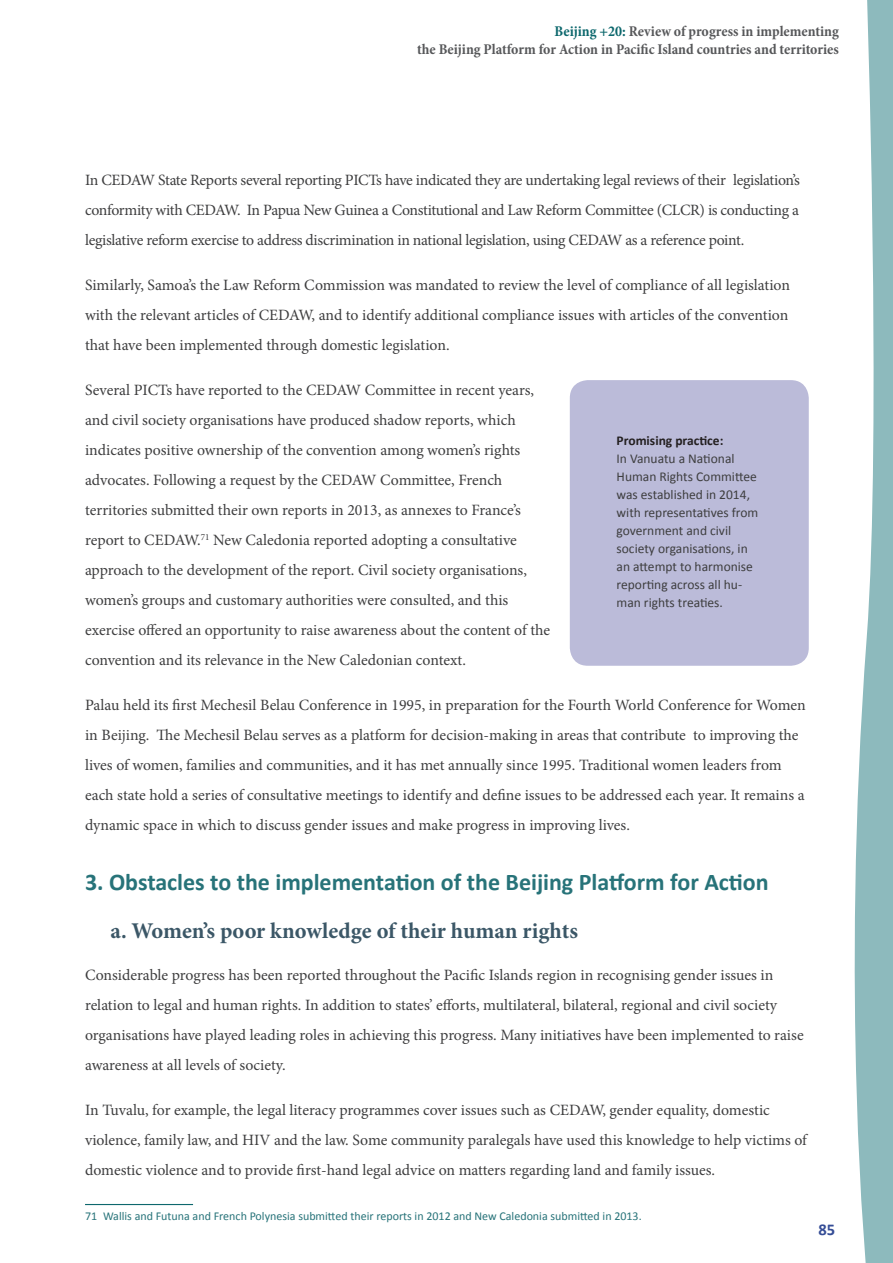
<style>
.page{position:relative;width:893px;height:1263px;background:#fff}
.page>*{position:absolute;margin:0;border:0;box-sizing:border-box;transform-origin:0 0}
.t1{font:700 24px "Calibri";color:#277379}
.t2{font:700 22.5px "Minion Pro";color:#3b5767}
.t3{font:700 16.5px "Calibri";color:#354d96}
.t4{font:15.75px/30px "Minion Pro";letter-spacing:-.005em;color:#3e3e3f}
.t5{font:700 condensed 15px/18px "Minion Pro";letter-spacing:-.005em;color:#57585a;text-align:right}
.t6{font:13.5px/18px "Calibri";color:#3e3e3f}
.t7{font:700 13.5px "Calibri";color:#231f20}
.t8{font:12px "Calibri";color:#277379}
.s1{color:#0d686d}
</style>
<div class="page">
<svg style="left:854px;top:0;width:39px;height:1263px;fill:#8dbabd"></svg>
<hr style="left:85px;top:1204px;width:108px;height:1px;background:#0d686d">
<div style="left:570px;top:380px;width:239px;height:286px;background:#bbbbd9;border-radius:18px"></div>
<p class="t5" style="left:417px;top:22px;width:423px"><span class="s1">Beijing +20:</span> Review of progress in implementing<br>the Beijing Platform for Action in Pacific Island countries and territories</p>
<p class="t4" style="left:85px;top:165px;width:716px;text-align:justify">In CEDAW State Reports several reporting PICTs have indicated they are undertaking legal reviews of their legislation’s conformity with CEDAW. In Papua New Guinea a Constitutional and Law Reform Committee (CLCR) is conducting a legislative reform exercise to address discrimination in national legislation, using CEDAW as a reference point.</p>
<p class="t4" style="left:85px;top:270px;width:706px;text-align:justify">Similarly, Samoa’s the Law Reform Commission was mandated to review the level of compliance of all legislation with the relevant articles of CEDAW, and to identify additional compliance issues with articles of the convention that have been implemented through domestic legislation.</p>
<p class="t4" style="left:85px;top:375px;width:467px">Several PICTs have reported to the CEDAW Committee in recent years, and civil society organisations have produced shadow reports, which indicates positive ownership of the convention among women’s rights advocates. Following a request by the CEDAW Committee, French territories submitted their own reports in 2013, as annexes to France’s report to CEDAW.<sup>71</sup> New Caledonia reported adopting a consultative approach to the development of the report. Civil society organisations, women’s groups and customary authorities were consulted, and this exercise offered an opportunity to raise awareness about the content of the convention and its relevance in the New Caledonian context.</p>
<p class="t4" style="left:85px;top:690px;width:722px">Palau held its first Mechesil Belau Conference in 1995, in preparation for the Fourth World Conference for Women in Beijing. The Mechesil Belau serves as a platform for decision-making in areas that contribute to improving the lives of women, families and communities, and it has met annually since 1995. Traditional women leaders from each state hold a series of consultative meetings to identify and define issues to be addressed each year. It remains a dynamic space in which to discuss gender issues and make progress in improving lives.</p>
<h1 class="t1" style="left:85px;top:867px;width:685px">3. Obstacles to the implementation of the Beijing Platform for Action</h1>
<h2 class="t2" style="left:111px;top:915px;width:469px">a. Women’s poor knowledge of their human rights</h2>
<p class="t4" style="left:85px;top:960px;width:720px">Considerable progress has been reported throughout the Pacific Islands region in recognising gender issues in relation to legal and human rights. In addition to states’ efforts, multilateral, bilateral, regional and civil society organisations have played leading roles in achieving this progress. Many initiatives have been implemented to raise awareness at all levels of society.</p>
<p class="t4" style="left:85px;top:1095px;width:723px">In Tuvalu, for example, the legal literacy programmes cover issues such as CEDAW, gender equality, domestic violence, family law, and HIV and the law. Some community paralegals have used this knowledge to help victims of domestic violence and to provide first-hand legal advice on matters regarding land and family issues.</p>
<p class="t8" style="left:85px;top:1209px;width:558px">71 Wallis and Futuna and French Polynesia submitted their reports in 2012 and New Caledonia submitted in 2013.</p>
<p class="t7" style="left:617px;top:432px;width:108px">Promising practice:</p>
<p class="t6" style="left:617px;top:449px;width:143px">In Vanuatu a National<br>Human Rights Committee was established in 2014, with representatives from government and civil society organisations, in an attempt to harmonise reporting across all hu&shy;man rights treaties.</p>
<p class="t3" style="left:819px;top:1219px;width:18px">85</p>
</div>
